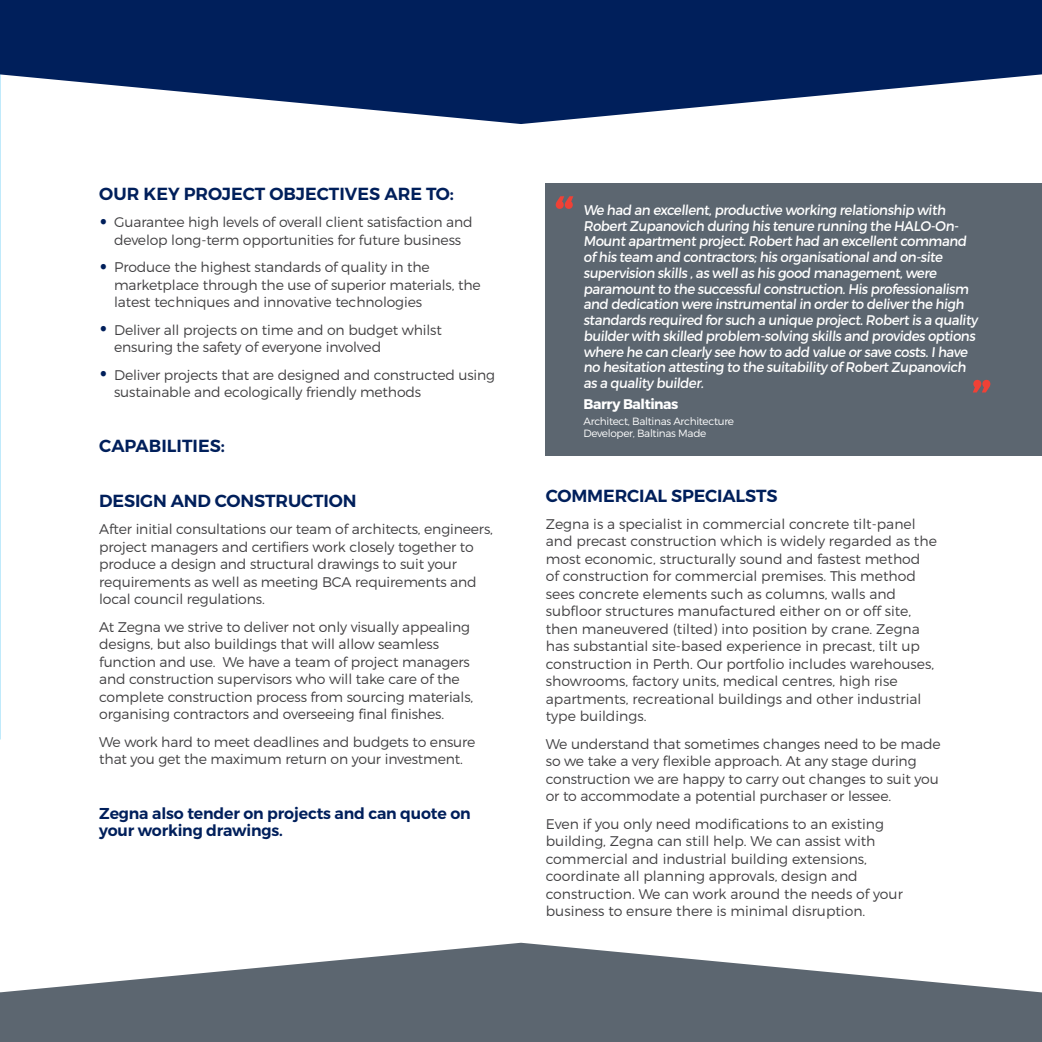
<style>
.page{position:relative;width:1042px;height:1042px;background:#fff}
.page>*{position:absolute;margin:0;border:0;box-sizing:border-box;transform-origin:0 0}
.t1{font:600 17.5px "Montserrat";letter-spacing:-.01em;color:#001f5b}
.t2{font:600 15.75px/17.5px "Montserrat";letter-spacing:-.01em;color:#001f5b}
.t3{font:300 14px/17.5px "Montserrat";letter-spacing:-.01em;color:#414042}
.t4{font:14px/15.8px "Montserrat";letter-spacing:-.03em;color:#fff;scale:.95 1}
.t5{font:700 14px "Montserrat";letter-spacing:-.03em;color:#fff}
.t6{font:300 10.5px/12.2px "Montserrat";letter-spacing:-.03em;color:#fff}
.s1{font-size:35px;color:#001f5b}
</style>
<div class="page">
<img style="left:0;top:407px;width:1px;height:333px">
<svg style="left:0;top:0;width:1042px;height:124px;fill:#001f5b"></svg>
<svg style="left:0;top:943px;width:1042px;height:99px;fill:#5c6670"></svg>
<hr style="left:0;top:158px;width:1px;height:249px;background:#5c6670">
<div style="left:546px;top:183px;width:496px;height:272px;background:#5c6670"></div>
<svg style="left:556px;top:196px;width:17px;height:13px"></svg>
<svg style="left:973px;top:380px;width:17px;height:12px"></svg>
<p class="t1" style="left:99px;top:183px;width:356px">OUR KEY PROJECT OBJECTIVES ARE TO:</p>
<p class="t3" style="left:99px;top:213px;width:375px;text-align:center"><span class="s1">•</span> Guarantee high levels of overall client satisfaction and develop long-term opportunities for future business</p>
<p class="t3" style="left:114px;top:258px;width:368px;text-indent:-15px"><span class="s1">•</span> Produce the highest standards of quality in the marketplace through the use of superior materials, the latest techniques and innovative technologies</p>
<p class="t3" style="left:114px;top:321px;width:329px;text-indent:-15px"><span class="s1">•</span> Deliver all projects on time and on budget whilst ensuring the safety of everyone involved</p>
<p class="t3" style="left:114px;top:365px;width:382px;text-indent:-15px"><span class="s1">•</span> Deliver projects that are designed and constructed using sustainable and ecologically friendly methods</p>
<p class="t1" style="left:99px;top:435px;width:127px">CAPABILITIES:</p>
<p class="t1" style="left:99px;top:490px;width:259px">DESIGN AND CONSTRUCTION</p>
<p class="t3" style="left:99px;top:520px;width:395px">After initial consultations our team of architects, engineers, project managers and certifiers work closely together to produce a design and structural drawings to suit your requirements as well as meeting BCA requirements and local council regulations.</p>
<p class="t3" style="left:99px;top:618px;width:375px">At Zegna we strive to deliver not only visually appealing designs, but also buildings that will allow seamless function and use. We have a team of project managers and construction supervisors who will take care of the complete construction process from sourcing materials, organising contractors and overseeing final finishes.</p>
<p class="t3" style="left:99px;top:732px;width:378px">We work hard to meet deadlines and budgets to ensure that you get the maximum return on your investment.</p>
<p class="t2" style="left:99px;top:805px;width:373px">Zegna also tender on projects and can quote on your working drawings.</p>
<p class="t4" style="left:583px;top:202px;width:416px">We had an excellent, productive working relationship with Robert Zupanovich during his tenure running the HALO-On-Mount apartment project. Robert had an excellent command of his team and contractors; his organisational and on-site supervision skills , as well as his good management, were paramount to the successful construction. His professionalism and dedication were instrumental in order to deliver the high standards required for such a unique project. Robert is a quality builder with skilled problem-solving skills and provides options where he can clearly see how to add value or save costs. I have no hesitation attesting to the suitability of Robert Zupanovich as a quality builder.</p>
<p class="t5" style="left:583px;top:395px;width:96px">Barry Baltinas</p>
<p class="t6" style="left:583px;top:414px;width:152px">Architect, Baltinas Architecture<br>Developer, Baltinas Made</p>
<p class="t1" style="left:546px;top:484px;width:233px">COMMERCIAL SPECIALSTS</p>
<p class="t3" style="left:546px;top:515px;width:393px">Zegna is a specialist in commercial concrete tilt-panel and precast construction which is widely regarded as the most economic, structurally sound and fastest method of construction for commercial premises. This method sees concrete elements such as columns, walls and subfloor structures manufactured either on or off site, then maneuvered (tilted) into position by crane. Zegna has substantial site-based experience in precast, tilt up construction in Perth. Our portfolio includes warehouses, showrooms, factory units, medical centres, high rise apartments, recreational buildings and other industrial type buildings.</p>
<p class="t3" style="left:546px;top:735px;width:396px">We understand that sometimes changes need to be made so we take a very flexible approach. At any stage during construction we are happy to carry out changes to suit you or to accommodate a potential purchaser or lessee.</p>
<p class="t3" style="left:546px;top:815px;width:358px">Even if you only need modifications to an existing building, Zegna can still help. We can assist with commercial and industrial building extensions, coordinate all planning approvals, design and construction. We can work around the needs of your business to ensure there is minimal disruption.</p>
</div>
